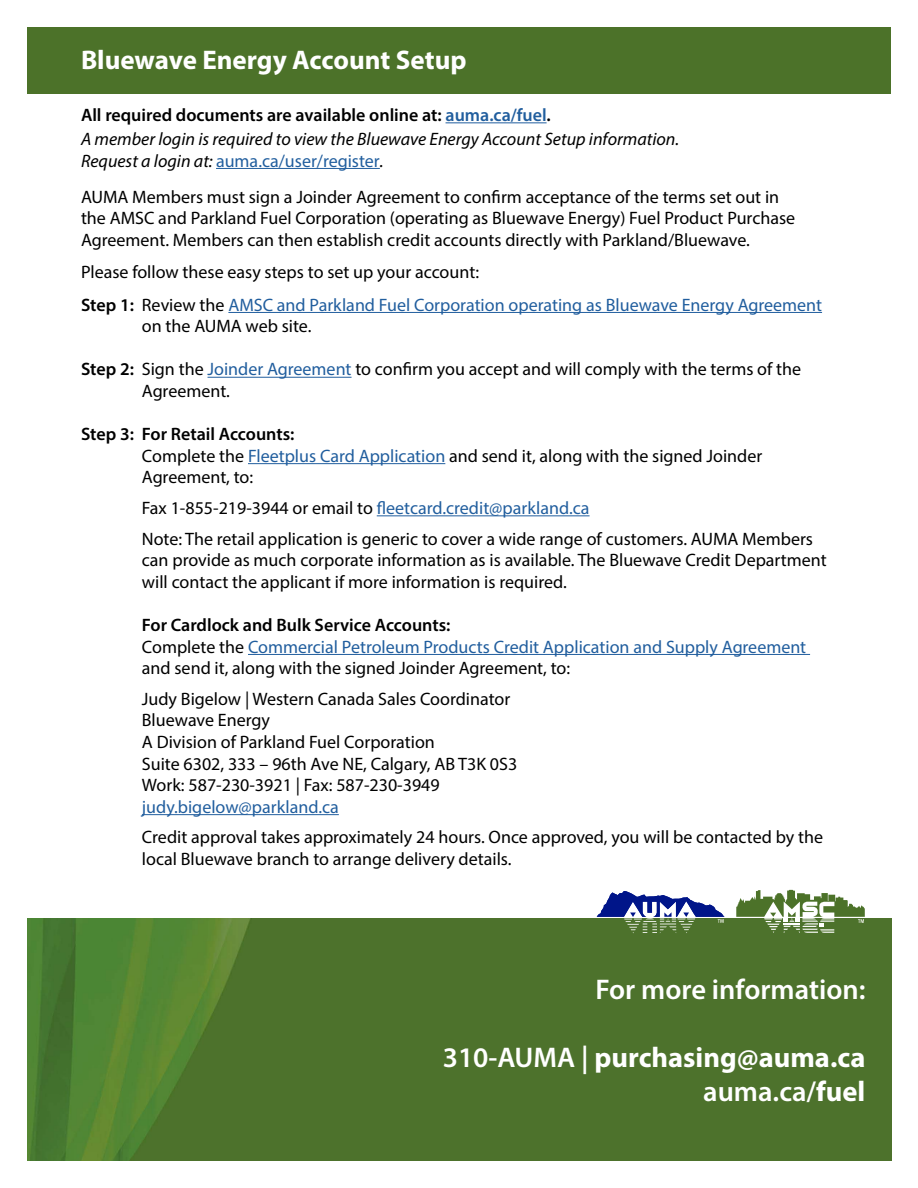
<style>
.page{position:relative;width:918px;height:1188px;background:#fff}
.page>*{position:absolute;margin:0;border:0;box-sizing:border-box;transform-origin:0 0}
.t1{font:700 28.5px/34.2px "Myriad Pro";color:#fff;text-align:right}
.t2{font:600 28.5px "Myriad Pro";color:#fff}
.t3{font:700 27px "Myriad Pro";color:#fff}
.t4{font:18px/21.6px "Myriad Pro";color:#000}
.t5{font:18px/21.6px "Myriad Pro";color:#215e9e}
.t6{font:italic 18px/24px "Myriad Pro";color:#000}
.s1{font-weight:600;font-style:normal}
.s2{font-weight:600;font-style:normal;color:#215e9e}
.s3{font-style:italic}
.s4{color:#215e9e}
.s5{color:#000}
.s6{font-weight:600;color:#000}
.s7{font-weight:600}
</style>
<div class="page">
<div style="left:27px;top:27px;width:864px;height:66px;background:#4c7229"></div>
<hr style="left:446px;top:122px;width:101px;height:1px;background:#215e9e">
<hr style="left:216px;top:168px;width:164px;height:1px;background:#215e9e">
<hr style="left:228px;top:312px;width:594px;height:1px;background:#215e9e">
<hr style="left:208px;top:377px;width:144px;height:1px;background:#215e9e">
<hr style="left:248px;top:463px;width:197px;height:1px;background:#215e9e">
<hr style="left:377px;top:515px;width:213px;height:1px;background:#215e9e">
<hr style="left:248px;top:654px;width:562px;height:1px;background:#215e9e">
<hr style="left:142px;top:814px;width:197px;height:1px;background:#215e9e">
<img style="left:27px;top:918px;width:864px;height:243px">
<svg style="left:595px;top:889px;width:270px;height:44px"></svg>
<h2 class="t3" style="left:81px;top:43px;width:387px">Bluewave Energy Account Setup</h2>
<p class="t6" style="left:81px;top:103px;width:600px"><span class="s1">All required documents are available online at:</span> <span class="s2">auma.ca/fuel</span><span class="s1">.<br></span>A member login is required to view the Bluewave Energy Account Setup information.</p>
<p class="t4" style="left:81px;top:142px;width:700px;line-height:36px"><span class="s3">Request a login at:</span> <span class="s4">auma.ca/user/register</span><span class="s3">.<br></span>AUMA Members must sign a Joinder Agreement to confirm acceptance of the terms set out in</p>
<p class="t4" style="left:81px;top:207px;width:716px">the AMSC and Parkland Fuel Corporation (operating as Bluewave Energy) Fuel Product Purchase<br>Agreement. Members can then establish credit accounts directly with Parkland/Bluewave.</p>
<p class="t5" style="left:81px;top:256px;width:743px;line-height:32.4px"><span class="s5">Please follow these easy steps to set up your account:<br></span><span class="s6">Step 1:</span> <span class="s5">Review the</span> AMSC and Parkland Fuel Corporation operating as Bluewave Energy Agreement</p>
<p class="t4" style="left:142px;top:315px;width:171px">on the AUMA web site.</p>
<p class="t4" style="left:142px;top:358px;width:661px;text-indent:-61px"><span class="s7">Step 2:</span> Sign the <span class="s4">Joinder Agreement</span> to confirm you accept and will comply with the terms of the<br>Agreement.</p>
<p class="t4" style="left:142px;top:423px;width:622px;text-indent:-61px"><span class="s7">Step 3: For Retail Accounts:<br></span>Complete the <span class="s4">Fleetplus Card Application</span> and send it, along with the signed Joinder<br>Agreement, to:</p>
<p class="t4" style="left:142px;top:492px;width:673px;line-height:30.6px">Fax 1-855-219-3944 or email to <span class="s4">fleetcard.credit@parkland.ca<br></span>Note: The retail application is generic to cover a wide range of customers. AUMA Members</p>
<p class="t4" style="left:142px;top:549px;width:686px">can provide as much corporate information as is available. The Bluewave Credit Department will contact the applicant if more information is required.</p>
<p class="t5" style="left:142px;top:614px;width:666px"><span class="s6">For Cardlock and Bulk Service Accounts:<br></span><span class="s5">Complete the</span> Commercial Petroleum Products Credit Application and Supply Agreement <span class="s5">and send it, along with the signed Joinder Agreement, to:</span></p>
<p class="t4" style="left:142px;top:688px;width:377px">Judy Bigelow | Western Canada Sales Coordinator Bluewave Energy<br>A Division of Parkland Fuel Corporation<br>Suite 6302, 333 – 96th Ave NE, Calgary, AB T3K 0S3<br>Work: 587-230-3921 | Fax: 587-230-3949</p>
<p class="t5" style="left:142px;top:796px;width:198px">judy.bigelow@parkland.ca</p>
<p class="t4" style="left:142px;top:826px;width:683px">Credit approval takes approximately 24 hours. Once approved, you will be contacted by the local Bluewave branch to arrange delivery details.</p>
<h1 class="t2" style="left:595px;top:971px;width:272px">For more information:</h1>
<h1 class="t1" style="left:443px;top:1040px;width:424px"><span class="s7">310-AUMA |</span> purchasing@auma.ca <span class="s7">auma.ca/</span>fuel</h1>
</div>
